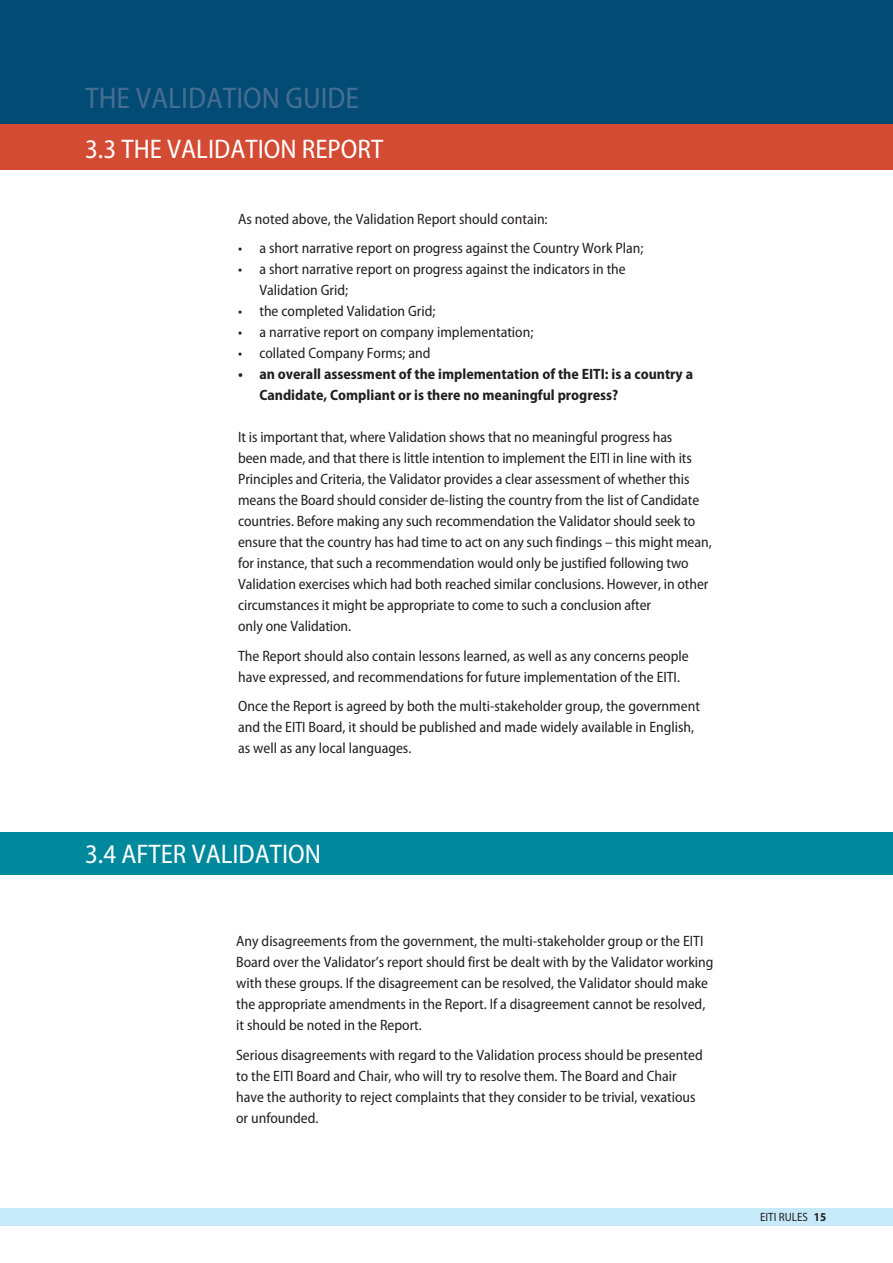
<style>
.page{position:relative;width:893px;height:1263px;background:#fff}
.page>*{position:absolute;margin:0;border:0;box-sizing:border-box;transform-origin:0 0}
.WHITE_OUT_HEADS{font:semi-condensed 30px "Myriad Pro";color:#466e92}
.BIG_HEADS{font:semi-condensed 27px "Myriad Pro";color:#fff}
.WHITE_OUT_HEADS-2{font:semi-condensed 27px "Myriad Pro";color:#fff}
.BODY_1{font:semi-condensed 15px/21px "Myriad Pro";color:#231f20}
.INDENT_BODY{font:semi-condensed 15px/21px "Myriad Pro";color:#231f20}
.INDENT_BODY-2{font:700 semi-condensed 15px/21px "Myriad Pro";color:#231f20}
.t1{font:semi-condensed 12px "Myriad Pro";color:#231f20}
.BODY_1-2{font:700 semi-condensed 12px "Myriad Pro";color:#231f20}
</style>
<div class="page">
<div style="left:0;top:1208px;width:893px;height:18px;background:#c6eafa"></div>
<div style="left:0;top:123px;width:893px;height:47px;background:#d44b33"></div>
<div style="left:0;top:832px;width:893px;height:43px;background:#00899d"></div>
<div style="left:0;top:0;width:893px;height:124px;background:#014b75"></div>
<p class="WHITE_OUT_HEADS" style="left:85px;top:82px;width:275px">THE VALIDATION GUIDE</p>
<p class="BIG_HEADS" style="left:85px;top:135px;width:300px">3.3 THE VALIDATION REPORT</p>
<p class="BODY_1" style="left:238px;top:209px;width:311px">As noted above, the Validation Report should contain:</p>
<p class="INDENT_BODY" style="left:238px;top:238px;width:407px">• a short narrative report on progress against the Country Work Plan;</p>
<p class="INDENT_BODY" style="left:259px;top:259px;width:368px;text-indent:-21px">• a short narrative report on progress against the indicators in the<br>Validation Grid;</p>
<p class="INDENT_BODY" style="left:238px;top:301px;width:199px">• the completed Validation Grid;</p>
<p class="INDENT_BODY" style="left:238px;top:322px;width:297px">• a narrative report on company implementation;</p>
<p class="INDENT_BODY" style="left:238px;top:343px;width:194px">• collated Company Forms; and</p>
<p class="INDENT_BODY-2" style="left:259px;top:364px;width:435px;text-indent:-21px">• an overall assessment of the implementation of the EITI: is a country a<br>Candidate, Compliant or is there no meaningful progress?</p>
<p class="BODY_1" style="left:238px;top:427px;width:475px">It is important that, where Validation shows that no meaningful progress has<br>been made, and that there is little intention to implement the EITI in line with its Principles and Criteria, the Validator provides a clear assessment of whether this means the Board should consider de-listing the country from the list of Candidate countries. Before making any such recommendation the Validator should seek to ensure that the country has had time to act on any such findings – this might mean, for instance, that such a recommendation would only be justified following two Validation exercises which had both reached similar conclusions. However, in other circumstances it might be appropriate to come to such a conclusion after<br>only one Validation.</p>
<p class="BODY_1" style="left:238px;top:646px;width:452px">The Report should also contain lessons learned, as well as any concerns people have expressed, and recommendations for future implementation of the EITI.</p>
<p class="BODY_1" style="left:238px;top:696px;width:463px">Once the Report is agreed by both the multi-stakeholder group, the government and the EITI Board, it should be published and made widely available in English, as well as any local languages.</p>
<p class="WHITE_OUT_HEADS-2" style="left:85px;top:839px;width:238px">3.4 AFTER VALIDATION</p>
<p class="BODY_1" style="left:236px;top:931px;width:479px">Any disagreements from the government, the multi-stakeholder group or the EITI Board over the Validator’s report should first be dealt with by the Validator working with these groups. If the disagreement can be resolved, the Validator should make the appropriate amendments in the Report. If a disagreement cannot be resolved, it should be noted in the Report.</p>
<p class="BODY_1" style="left:236px;top:1044px;width:468px">Serious disagreements with regard to the Validation process should be presented to the EITI Board and Chair, who will try to resolve them. The Board and Chair have the authority to reject complaints that they consider to be trivial, vexatious or unfounded.</p>
<p class="t1" style="left:760px;top:1210px;width:49px">EITI RULES</p>
<p class="BODY_1-2" style="left:814px;top:1210px;width:14px">15</p>
</div>
